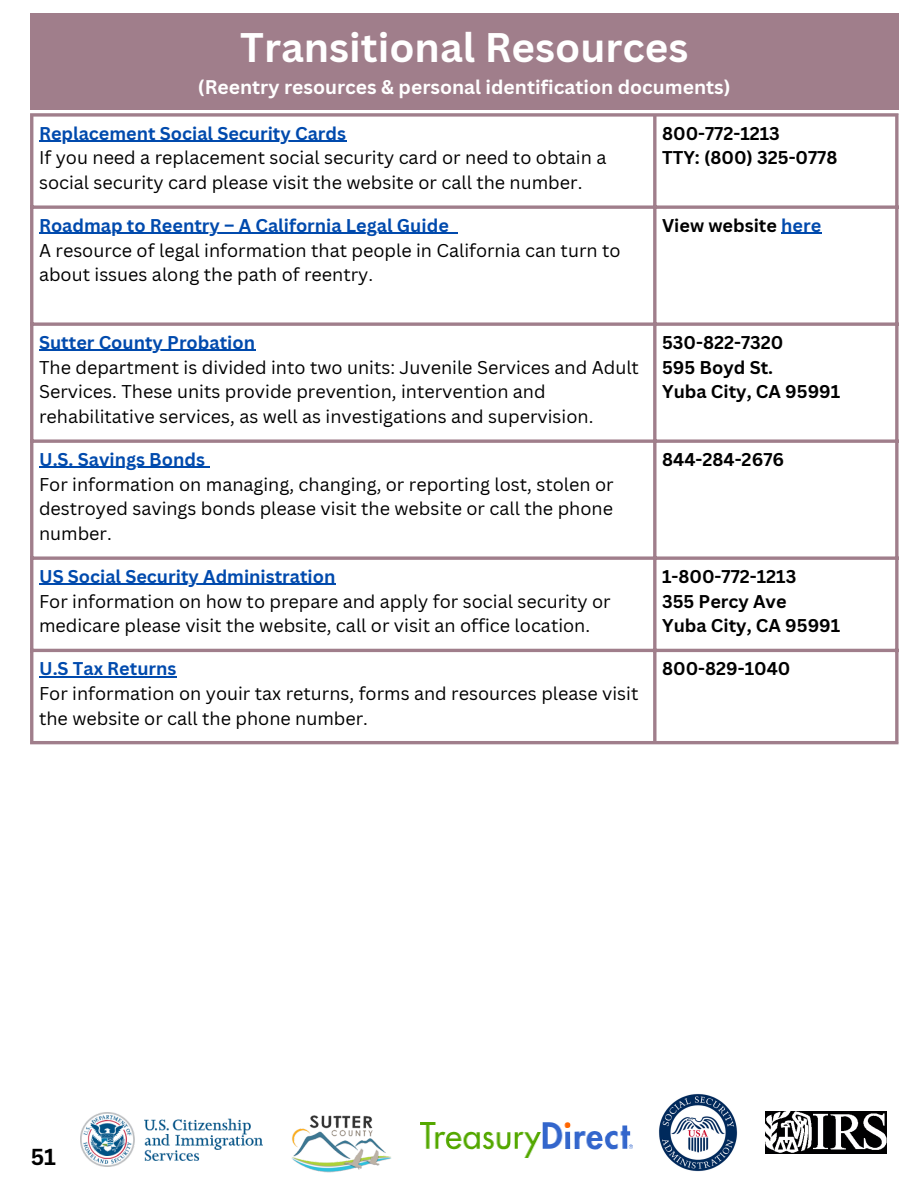
<style>
.page{position:relative;width:918px;height:1188px;background:#fff}
.page>*{position:absolute;margin:0;border:0;box-sizing:border-box;transform-origin:0 0}
.t1{font:700 40.2px "Canva Sans";color:#fff}
.t2{font:700 22.5px "Canva Sans";color:#000}
.t3{font:700 19.2px "Canva Sans";color:#fff}
.t4{font:18px/24.8px "Canva Sans";color:#000}
.t5{font:700 18px "Canva Sans";color:#004aad}
.t6{font:700 18px "Canva Sans";color:#000}
.s1{color:#004aad}
</style>
<div class="page">
<hr style="left:39px;top:141px;width:307px;height:1px;background:#004aad">
<hr style="left:39px;top:233px;width:410px;height:1px;background:#004aad">
<hr style="left:781px;top:233px;width:40px;height:1px;background:#004aad">
<hr style="left:39px;top:350px;width:216px;height:1px;background:#004aad">
<hr style="left:39px;top:467px;width:166px;height:1px;background:#004aad">
<hr style="left:39px;top:584px;width:297px;height:1px;background:#004aad">
<hr style="left:39px;top:676px;width:138px;height:1px;background:#004aad">
<hr style="left:30px;top:117px;width:3px;height:624px;background:#a07e8b">
<svg style="left:653px;top:117px;width:4px;height:624px;background:#ae919c"></svg>
<svg style="left:895px;top:117px;width:4px;height:624px;background:#ae919c"></svg>
<svg style="left:30px;top:113px;width:869px;height:4px;background:#ae919c"></svg>
<svg style="left:33px;top:205px;width:866px;height:4px;background:#ae919c"></svg>
<svg style="left:33px;top:322px;width:866px;height:4px;background:#ae919c"></svg>
<svg style="left:33px;top:439px;width:866px;height:4px;background:#ae919c"></svg>
<svg style="left:33px;top:556px;width:866px;height:4px;background:#ae919c"></svg>
<hr style="left:30px;top:649px;width:869px;height:3px;background:#a07e8b">
<hr style="left:30px;top:741px;width:869px;height:3px;background:#a07e8b">
<div style="left:30px;top:13px;width:869px;height:97px;background:#a07e8b"></div>
<img style="left:421px;top:1123px;width:211px;height:35px">
<img style="left:766px;top:1112px;width:120px;height:41px">
<img style="left:659px;top:1094px;width:78px;height:78px">
<img style="left:291px;top:1115px;width:101px;height:58px">
<img style="left:81px;top:1113px;width:181px;height:54px">
<p class="t1" style="left:240px;top:19px;width:450px">Transitional Resources</p>
<p class="t3" style="left:198px;top:74px;width:534px">(Reentry resources &amp; personal identification documents)</p>
<h1 class="t5" style="left:39px;top:120px;width:308px">Replacement Social Security Cards</h1>
<p class="t4" style="left:39px;top:145px;width:569px">If you need a replacement social security card or need to obtain a social security card please visit the website or call the number.</p>
<p class="t5" style="left:39px;top:213px;width:411px">Roadmap to Reentry – A California Legal Guide</p>
<p class="t4" style="left:39px;top:237px;width:583px">A resource of legal information that people in California can turn to about issues along the path of reentry.</p>
<p class="t5" style="left:39px;top:330px;width:217px">Sutter County Probation</p>
<p class="t4" style="left:39px;top:354px;width:601px">The department is divided into two units: Juvenile Services and Adult<br>Services. These units provide prevention, intervention and rehabilitative services, as well as investigations and supervision.</p>
<p class="t5" style="left:39px;top:447px;width:167px">U.S. Savings Bonds</p>
<p class="t4" style="left:39px;top:471px;width:576px;text-align:justify">For information on managing, changing, or reporting lost, stolen or destroyed savings bonds please visit the website or call the phone number.</p>
<p class="t5" style="left:39px;top:564px;width:298px">US Social Security Administration</p>
<p class="t4" style="left:39px;top:588px;width:573px">For information on how to prepare and apply for social security or medicare please visit the website, call or visit an office location.</p>
<p class="t5" style="left:39px;top:656px;width:139px">U.S Tax Returns</p>
<p class="t4" style="left:39px;top:680px;width:601px">For information on youir tax returns, forms and resources please visit the website or call the phone number.</p>
<p class="t6" style="left:662px;top:120px;width:119px">800-772-1213</p>
<p class="t6" style="left:662px;top:145px;width:177px">TTY: (800) 325-0778</p>
<p class="t6" style="left:662px;top:213px;width:161px">View website <span class="s1">here</span></p>
<p class="t6" style="left:662px;top:330px;width:123px">530-822-7320</p>
<p class="t6" style="left:662px;top:354px;width:113px">595 Boyd St.</p>
<p class="t6" style="left:662px;top:379px;width:180px">Yuba City, CA 95991</p>
<p class="t6" style="left:662px;top:447px;width:123px">844-284-2676</p>
<p class="t6" style="left:662px;top:564px;width:136px">1-800-772-1213</p>
<p class="t6" style="left:662px;top:588px;width:126px">355 Percy Ave</p>
<p class="t6" style="left:662px;top:613px;width:180px">Yuba City, CA 95991</p>
<p class="t6" style="left:662px;top:656px;width:130px">800-829-1040</p>
<p class="t2" style="left:31px;top:1141px;width:27px">51</p>
</div>
